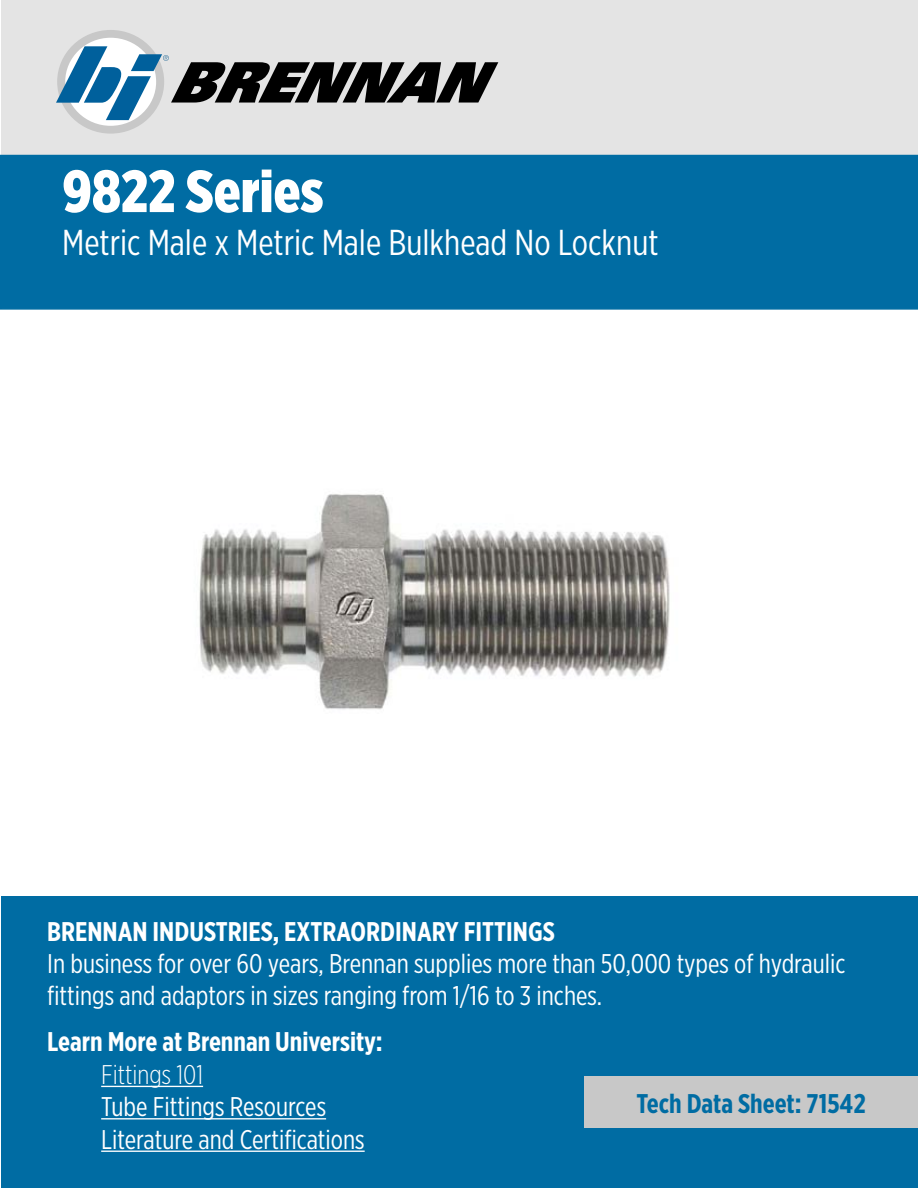
<style>
.page{position:relative;width:918px;height:1188px;background:#fff}
.page>*{position:absolute;margin:0;border:0;box-sizing:border-box;transform-origin:0 0}
.t1{font:900 59.25px "Gotham X Narrow";color:#fff}
.t2{font:36px "Gotham X Narrow";color:#fff}
.t3{font:27px/32.4px "Gotham X Narrow";color:#fff}
.t4{font:700 27px "Gotham X Narrow";color:#fff}
.t5{font:700 27px "Gotham X Narrow";color:#006ca3}
.t6{font:300 27px "Gotham X Narrow";color:#fff}
</style>
<div class="page">
<div style="left:1px;top:0;width:917px;height:188px;background:#e4e4e4"></div>
<div style="left:0;top:155px;width:918px;height:155px;background:#006ca3"></div>
<div style="left:1px;top:896px;width:917px;height:292px;background:#006ca3"></div>
<div style="left:57px;top:30px;width:107px;height:104px;background:#c8c8c8;border-radius:50%"></div>
<div style="left:65px;top:38px;width:91px;height:88px;background:#fff;border-radius:50%"></div>
<svg style="left:56px;top:46px;width:442px;height:74px"></svg>
<hr style="left:101px;top:1086px;width:102px;height:1px;background:#fff">
<hr style="left:101px;top:1118px;width:225px;height:1px;background:#fff">
<hr style="left:101px;top:1151px;width:264px;height:1px;background:#fff">
<img style="left:199px;top:493px;width:471px;height:217px">
<div style="left:584px;top:1076px;width:334px;height:52px;background:#c8c8c8"></div>
<h1 class="t1" style="left:62px;top:154px;width:263px">9822 Series</h1>
<h2 class="t2" style="left:62px;top:221px;width:598px">Metric Male x Metric Male Bulkhead No Locknut</h2>
<p class="t4" style="left:47px;top:915px;width:509px">BRENNAN INDUSTRIES, EXTRAORDINARY FITTINGS</p>
<p class="t3" style="left:47px;top:947px;width:800px">In business for over 60 years, Brennan supplies more than 50,000 types of hydraulic fittings and adaptors in sizes ranging from 1/16 to 3 inches.</p>
<p class="t4" style="left:47px;top:1025px;width:337px">Learn More at Brennan University:</p>
<p class="t6" style="left:101px;top:1058px;width:103px">Fittings 101</p>
<p class="t3" style="left:101px;top:1090px;width:265px">Tube Fittings Resources<br>Literature and Certifications</p>
<p class="t5" style="left:636px;top:1087px;width:231px">Tech Data Sheet: 71542</p>
</div>
